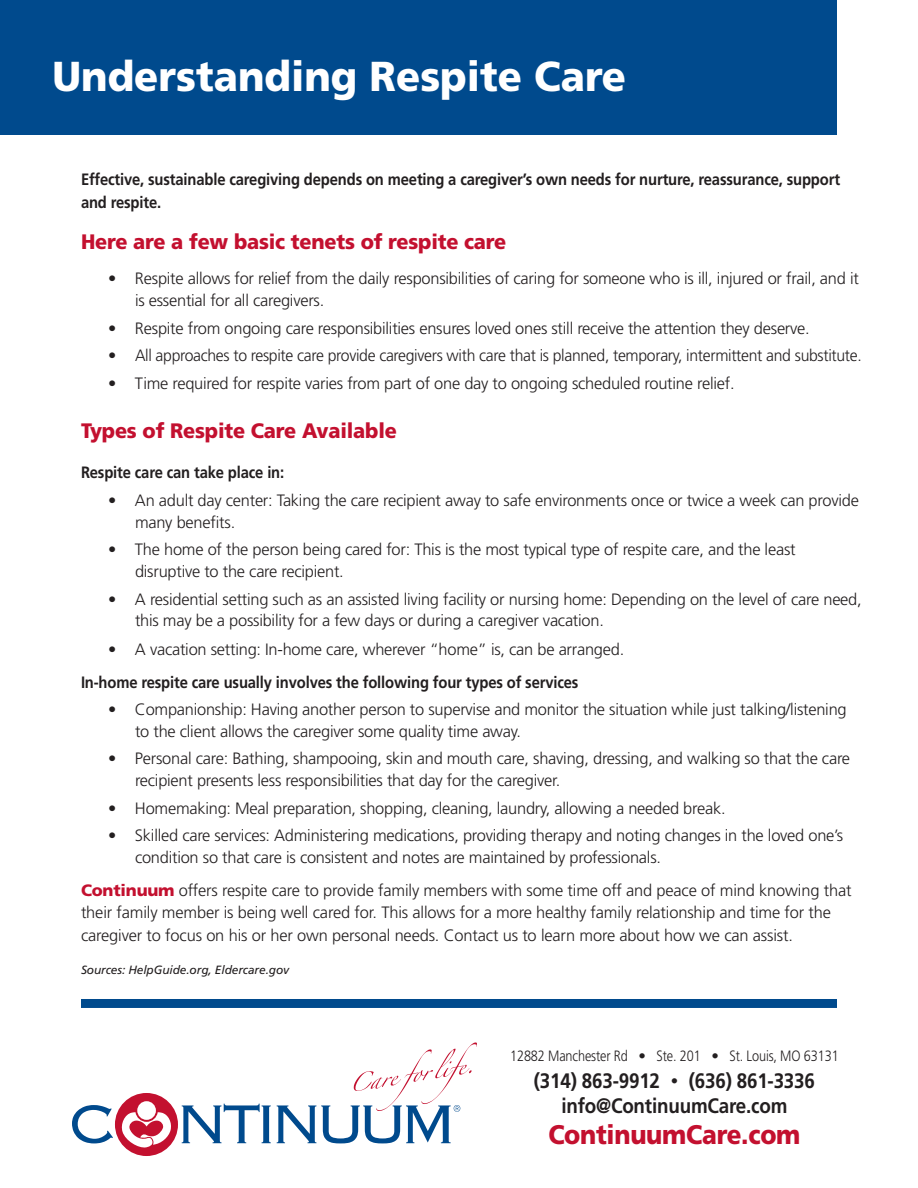
<style>
.page{position:relative;width:918px;height:1188px;background:#fff}
.page>*{position:absolute;margin:0;border:0;box-sizing:border-box;transform-origin:0 0}
.t1{font:900 41.85px "Frutiger";color:#fff;scale:.95 1}
.t2{font:900 26.85px "Frutiger";letter-spacing:-.01em;color:#c3102f;scale:.9 1}
.Subtitle_-_14_pt{font:900 20.85px "Frutiger";letter-spacing:-.01em;color:#c3102f;scale:.95 1}
.t3{font:700 20.85px/25.3px "Frutiger";letter-spacing:-.01em;color:#231f20;text-align:center;scale:.9 1}
.Body_Text_Indent{font:300 16.5px/21.6px "Frutiger";letter-spacing:-.015em;color:#231f20}
.Body_Text{font:300 16.5px/22.4px "Frutiger";letter-spacing:-.01em;color:#231f20}
.Body_Text-2{font:700 16.5px/22.4px "Frutiger";letter-spacing:-.01em;color:#231f20;scale:.9 1}
.t4{font:300 15px "Frutiger";letter-spacing:-.01em;color:#231f20;scale:.85 1}
.Body_Text-3{font:italic 12px "Frutiger";letter-spacing:-.01em;color:#231f20}
.s1{font-weight:900;color:#c3102f}
.s2{font-weight:700;font-size:14.85px}
.s3{font-size:14.85px}
</style>
<div class="page">
<div style="left:0;top:0;width:837px;height:135px;background:#004a8d"></div>
<div style="left:81px;top:999px;width:756px;height:9px;background:#004a8d"></div>
<svg style="left:72px;top:1042px;width:405px;height:114px"></svg>
<p class="t1" style="left:52px;top:51px;width:605px">Understanding Respite Care</p>
<p class="Body_Text-2" style="left:81px;top:168px;width:845px">Effective, sustainable caregiving depends on meeting a caregiver’s own needs for nurture, reassurance, support and respite.</p>
<p class="Subtitle_-_14_pt" style="left:81px;top:229px;width:449px">Here are a few basic tenets of respite care</p>
<p class="Body_Text_Indent" style="left:135px;top:268px;width:725px;text-indent:-27px">• Respite allows for relief from the daily responsibilities of caring for someone who is ill, injured or frail, and it is essential for all caregivers.</p>
<p class="Body_Text_Indent" style="left:108px;top:317px;width:703px">• Respite from ongoing care responsibilities ensures loved ones still receive the attention they deserve.</p>
<p class="Body_Text_Indent" style="left:108px;top:345px;width:755px">• All approaches to respite care provide caregivers with care that is planned, temporary, intermittent and substitute.</p>
<p class="Body_Text_Indent" style="left:108px;top:372px;width:628px">• Time required for respite varies from part of one day to ongoing scheduled routine relief.</p>
<p class="Subtitle_-_14_pt" style="left:81px;top:418px;width:334px">Types of Respite Care Available</p>
<p class="Body_Text-2" style="left:81px;top:461px;width:227px">Respite care can take place in:</p>
<p class="Body_Text_Indent" style="left:135px;top:489px;width:725px;text-indent:-27px">• An adult day center: Taking the care recipient away to safe environments once or twice a week can provide many benefits.</p>
<p class="Body_Text_Indent" style="left:135px;top:539px;width:662px;text-indent:-27px">• The home of the person being cared for: This is the most typical type of respite care, and the least disruptive to the care recipient.</p>
<p class="Body_Text_Indent" style="left:135px;top:588px;width:728px;text-indent:-27px">• A residential setting such as an assisted living facility or nursing home: Depending on the level of care need, this may be a possibility for a few days or during a caregiver vacation.</p>
<p class="Body_Text_Indent" style="left:108px;top:638px;width:518px">• A vacation setting: In-home care, wherever “home” is, can be arranged.</p>
<p class="Body_Text-2" style="left:81px;top:670px;width:554px">In-home respite care usually involves the following four types of services</p>
<p class="Body_Text_Indent" style="left:135px;top:699px;width:713px;text-indent:-27px">• Companionship: Having another person to supervise and monitor the situation while just talking/listening to the client allows the caregiver some quality time away.</p>
<p class="Body_Text_Indent" style="left:135px;top:748px;width:717px;text-indent:-27px">• Personal care: Bathing, shampooing, skin and mouth care, shaving, dressing, and walking so that the care recipient presents less responsibilities that day for the caregiver.</p>
<p class="Body_Text_Indent" style="left:108px;top:797px;width:619px">• Homemaking: Meal preparation, shopping, cleaning, laundry, allowing a needed break.</p>
<p class="Body_Text_Indent" style="left:135px;top:825px;width:710px;text-indent:-27px">• Skilled care services: Administering medications, providing therapy and noting changes in the loved one’s condition so that care is consistent and notes are maintained by professionals.</p>
<p class="Body_Text" style="left:81px;top:879px;width:772px"><span class="s1">Continuum</span> offers respite care to provide family members with some time off and peace of mind knowing that their family member is being well cared for. This allows for a more healthy family relationship and time for the caregiver to focus on his or her own personal needs. Contact us to learn more about how we can assist.</p>
<p class="Body_Text-3" style="left:81px;top:963px;width:210px">Sources: HelpGuide.org, Eldercare.gov</p>
<p class="t4" style="left:510px;top:1047px;width:388px">12882 Manchester Rd <span class="s2">•</span> Ste. 201 <span class="s2">•</span> St. Louis, MO 63131</p>
<p class="t3" style="left:534px;top:1068px;width:314px">(314) 863-9912 <span class="s3">•</span> (636) 861-3336 info@ContinuumCare.com</p>
<p class="t2" style="left:548px;top:1119px;width:282px">ContinuumCare.com</p>
</div>
